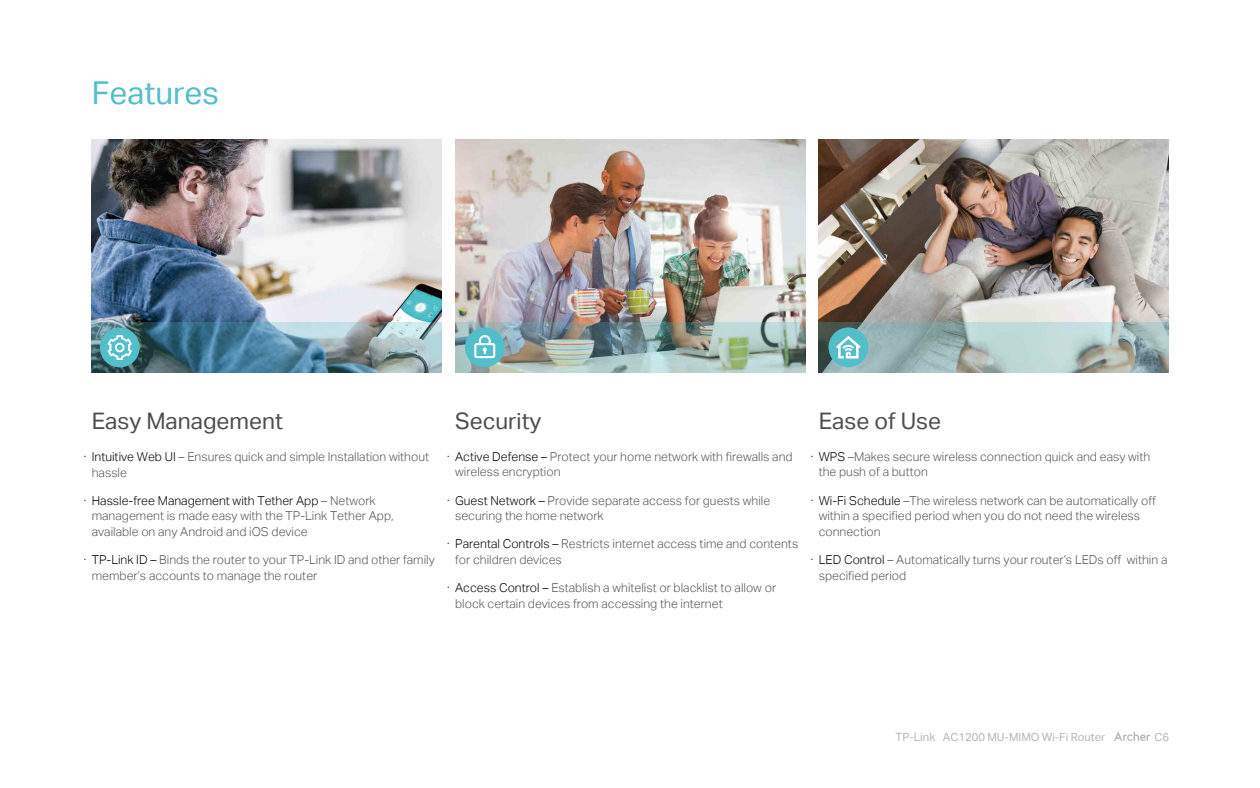
<style>
.page{position:relative;width:1260px;height:788px;background:#fff}
.page>*{position:absolute;margin:0;border:0;box-sizing:border-box;transform-origin:0 0}
.t1{font:31.5px "TP Link Aktiv Regular";color:#51beca}
.t2{font:22.75px "TP Link Aktiv Regular";color:#4d4d4d}
.t3{font:12.25px/15.8px "TP Link Aktiv Light";color:#585757}
.t4{font:11.2px "TP Link Aktiv Regular";color:#b5b5b5}
.s1{color:#060001}
.s2{font-size:11.38px}
</style>
<div class="page">
<img style="left:92px;top:139px;width:350px;height:183px">
<img style="left:92px;top:322px;width:350px;height:50px">
<div style="left:100px;top:327px;width:40px;height:40px;background:#51beca;border-radius:50%"></div>
<svg style="left:108px;top:335px;width:24px;height:25px"></svg>
<img style="left:455px;top:139px;width:350px;height:183px">
<img style="left:455px;top:322px;width:350px;height:50px">
<div style="left:465px;top:327px;width:40px;height:40px;background:#51beca;border-radius:50%"></div>
<svg style="left:474px;top:335px;width:21px;height:23px"></svg>
<img style="left:819px;top:139px;width:350px;height:183px">
<svg style="left:819px;top:322px;width:350px;height:50px;background:#a1b7b6"></svg>
<div style="left:829px;top:327px;width:39px;height:40px;background:#51beca;border-radius:50%"></div>
<svg style="left:836px;top:336px;width:25px;height:22px"></svg>
<svg style="left:1114px;top:731px;width:36px;height:9px"></svg>
<h1 class="t1" style="left:92px;top:75px;width:129px">Features</h1>
<h2 class="t2" style="left:92px;top:407px;width:193px">Easy Management</h2>
<h2 class="t2" style="left:455px;top:407px;width:88px">Security</h2>
<p class="t3" style="left:92px;top:448px;width:339px;text-indent:-8px"><span class="s1">· Intuitive Web UI</span> – Ensures quick and simple Installation without hassle</p>
<p class="t3" style="left:92px;top:492px;width:303px;text-indent:-8px"><span class="s1">· Hassle-free Management with Tether App</span> – Network management is made easy with the TP-Link Tether App, available on any Android and iOS device</p>
<p class="t3" style="left:92px;top:552px;width:345px;text-indent:-8px"><span class="s1">· TP-Link ID –</span> Binds the router to your TP-Link ID and other family member’s accounts to manage the router</p>
<p class="t3" style="left:455px;top:448px;width:339px;text-indent:-8px"><span class="s1">· Active Defense –</span> Protect your home network with firewalls and wireless encryption</p>
<p class="t3" style="left:455px;top:492px;width:317px;text-indent:-8px"><span class="s1">· Guest Network –</span> Provide separate access for guests while securing the home network</p>
<p class="t3" style="left:455px;top:536px;width:345px;text-indent:-8px"><span class="s1">· Parental Controls –</span> Restricts internet access time and contents for children devices</p>
<p class="t3" style="left:455px;top:580px;width:322px;text-indent:-8px"><span class="s1">· Access Control –</span> Establish a whitelist or blacklist to allow or block certain devices from accessing the internet</p>
<h2 class="t2" style="left:819px;top:407px;width:124px">Ease of Use</h2>
<p class="t3" style="left:819px;top:448px;width:333px;text-indent:-8px"><span class="s1">· WPS</span> –Makes secure wireless connection quick and easy with the push of a button</p>
<p class="t3" style="left:819px;top:492px;width:339px;text-indent:-8px"><span class="s1">· Wi-Fi Schedule</span> –The wireless network can be automatically off within a specified period when you do not need the wireless connection</p>
<p class="t3" style="left:819px;top:552px;width:350px;text-indent:-8px"><span class="s1">· LED Control</span> – Automatically turns your router‘s LEDs off within a specified period</p>
<p class="t4" style="left:896px;top:730px;width:211px"><span class="s2">TP-Link</span> AC1200 MU-MIMO Wi-Fi Router</p>
<p class="t4" style="left:1155px;top:730px;width:16px">C6</p>
</div>
